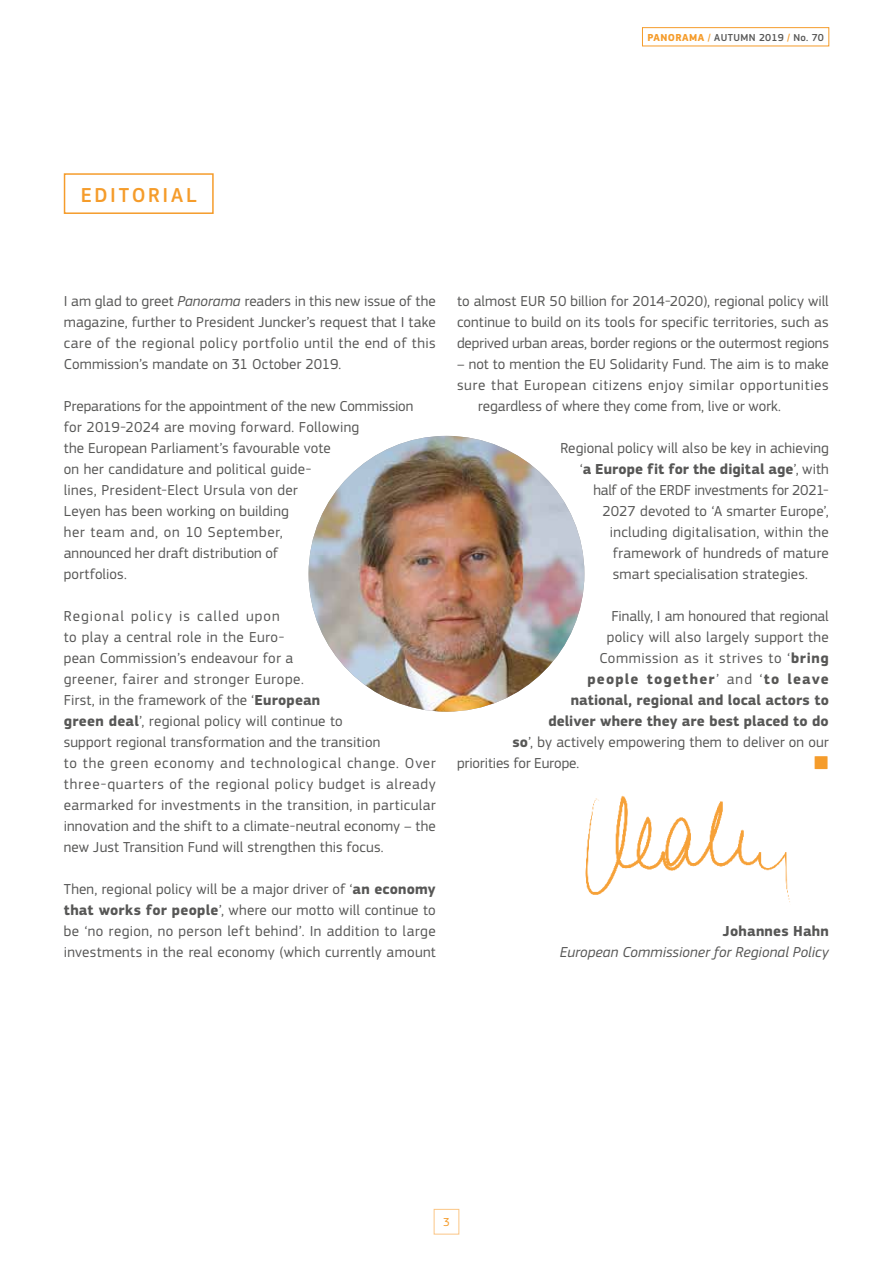
<style>
.page{position:relative;width:893px;height:1263px;background:#fff}
.page>*{position:absolute;margin:0;border:0;box-sizing:border-box;transform-origin:0 0}
.t1{font:500 21px "EC Square Sans Pro";letter-spacing:.125em;color:#f59c2b}
.t2{font:15px/21px "EC Square Sans Pro";letter-spacing:.015em;color:#575756;text-align:justify}
.t3{font:700 15px "EC Square Sans Pro";letter-spacing:.005em;color:#575756}
.t4{font:15px "EC Square Sans Pro";letter-spacing:-.01em;color:#575756}
.t5{font:15px "EC Square Sans Pro";letter-spacing:.04em;color:#575756}
.t6{font:italic 15px "EC Square Sans Pro";letter-spacing:.005em;color:#575756}
.t7{font:15px "EC Square Sans Pro";letter-spacing:.035em;color:#575756}
.t8{font:700 15px "EC Square Sans Pro";letter-spacing:.08em;color:#575756}
.t9{font:12px "EC Square Sans Pro";color:#f59c2b}
.t10{font:500 10.5px "EC Square Sans Pro";letter-spacing:.03em;color:#575756}
.s1{font-weight:700;color:#f59c2b}
.s2{color:#f59c2b}
.s3{font-style:italic}
.s4{font-weight:700}
.s5{font-weight:400}
</style>
<div class="page">
<div style="left:642px;top:27px;width:187px;height:19px;border:1px solid #f59c2b"></div>
<div style="left:434px;top:1209px;width:25px;height:25px;border:1px solid #fbc686"></div>
<div style="left:64px;top:173px;width:150px;height:41px;border:2px solid #f59c2b"></div>
<img style="left:309px;top:436px;width:275px;height:276px;border-radius:138px">
<img style="left:585px;top:795px;width:205px;height:107px">
<p class="t10" style="left:647px;top:31px;width:178px"><span class="s1">PANORAMA</span> <span class="s2">/</span> AUTUMN 2019 <span class="s2">/</span> No. 70</p>
<h1 class="t1" style="left:81px;top:182px;width:117px">EDITORIAL</h1>
<p class="t2" style="left:64px;top:291px;width:374px">I am glad to greet <span class="s3">Panorama</span> readers in this new issue of the magazine, further to President Juncker’s request that I take care of the regional policy portfolio until the end of this Commission’s mandate on 31 October 2019.</p>
<p class="t2" style="left:64px;top:396px;width:351px;text-align:left">Preparations for the appointment of the new Commission for 2019-2024 are moving forward. Following<br>the European Parliament’s favourable vote<br>on her candidature and political guide-<br>lines, President-Elect Ursula von der<br>Leyen has been working on building<br>her team and, on 10 September,<br>announced her draft distribution of<br>portfolios.</p>
<p class="t2" style="left:64px;top:606px;width:374px;text-align:left">Regional policy is called upon<br>to play a central role in the Euro-<br>pean Commission’s endeavour for a<br>greener, fairer and stronger Europe.<br>First, in the framework of the ‘<span class="s4">European<br>green deal</span>’, regional policy will continue to<br>support regional transformation and the transition<br>to the green economy and technological change. Over three-quarters of the regional policy budget is already earmarked for investments in the transition, in particular innovation and the shift to a climate-neutral economy – the new Just Transition Fund will strengthen this focus.</p>
<p class="t2" style="left:64px;top:879px;width:374px">Then, regional policy will be a major driver of ‘<span class="s4">an economy that works for people</span>’, where our motto will continue to be ‘no region, no person left behind’. In addition to large investments in the real economy (which currently amount</p>
<p class="t2" style="left:457px;top:291px;width:373px">to almost EUR 50 billion for 2014-2020), regional policy will continue to build on its tools for specific territories, such as deprived urban areas, border regions or the outermost regions</p>
<p class="t2" style="left:457px;top:354px;width:373px">– not to mention the EU Solidarity Fund. The aim is to make</p>
<p class="t5" style="left:457px;top:376px;width:373px">sure that European citizens enjoy similar opportunities</p>
<p class="t2" style="left:478px;top:396px;width:305px">regardless of where they come from, live or work.</p>
<p class="t2" style="left:560px;top:438px;width:270px">Regional policy will also be key in achieving</p>
<p class="t3" style="left:580px;top:460px;width:251px"><span class="s5">‘</span>a Europe fit for the digital age<span class="s5">’, with</span></p>
<p class="t4" style="left:593px;top:481px;width:237px">half of the ERDF investments for 2021-</p>
<p class="t2" style="left:602px;top:501px;width:228px">2027 devoted to ‘A smarter Europe’,</p>
<p class="t2" style="left:610px;top:522px;width:221px">including digitalisation, within the</p>
<p class="t2" style="left:613px;top:543px;width:217px">framework of hundreds of mature</p>
<p class="t2" style="left:613px;top:564px;width:197px">smart specialisation strategies.</p>
<p class="t2" style="left:611px;top:606px;width:219px">Finally, I am honoured that regional</p>
<p class="t2" style="left:607px;top:627px;width:224px">policy will also largely support the</p>
<p class="t7" style="left:599px;top:649px;width:231px">Commission as it strives to ‘<span class="s4">bring</span></p>
<p class="t8" style="left:587px;top:670px;width:243px">people together<span class="s5">’ and ‘</span>to leave</p>
<p class="t3" style="left:571px;top:691px;width:260px">national, regional and local actors to</p>
<p class="t3" style="left:548px;top:712px;width:282px">deliver where they are best placed to do</p>
<p class="t2" style="left:512px;top:732px;width:318px"><span class="s4">so</span>’, by actively empowering them to deliver on our</p>
<p class="t4" style="left:457px;top:754px;width:124px">priorities for Europe.</p>
<p class="t3" style="left:723px;top:922px;width:107px">Johannes Hahn</p>
<p class="t6" style="left:560px;top:943px;width:271px">European Commissioner for Regional Policy</p>
<p class="t9" style="left:443px;top:1215px;width:8px">3</p>
</div>
